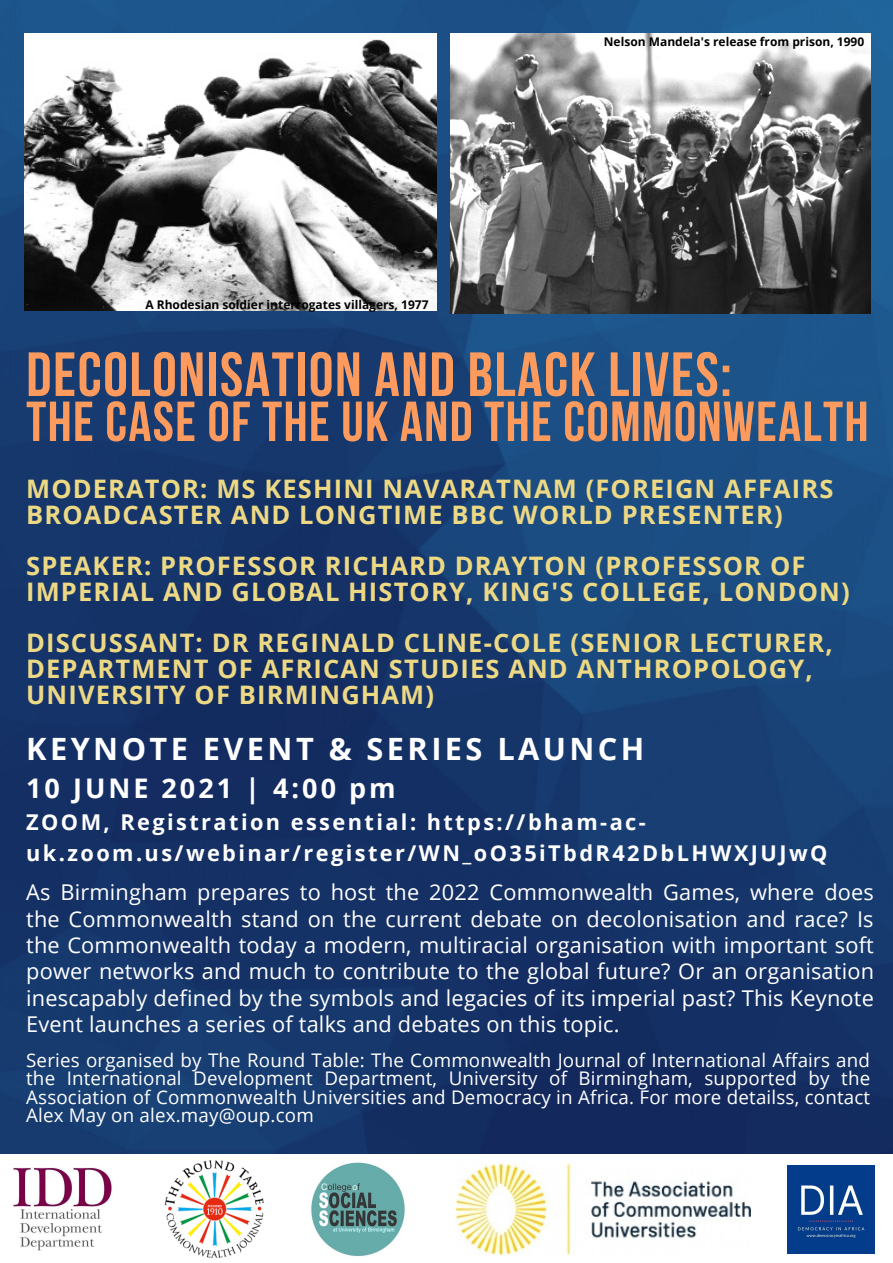
<style>
.page{position:relative;width:893px;height:1263px;background:#fff}
.page>*{position:absolute;margin:0;border:0;box-sizing:border-box;transform-origin:0 0}
.t1{font:700 62.25px "Bebas Neue";letter-spacing:.025em;color:#fd9b5e}
.t2{font:700 56.25px "Bebas Neue";letter-spacing:.025em;color:#fd9b5e}
.t3{font:700 30.75px "Open Sans";letter-spacing:.11em;color:#fff}
.t4{font:700 27px "Open Sans";letter-spacing:.11em;color:#fff}
.t5{font:700 25.5px/25.7px "Open Sans";letter-spacing:.045em;color:#edd884}
.t6{font:21.75px/26.5px "Open Sans";letter-spacing:.01em;color:#fff;text-align:justify}
.t7{font:700 21.75px/30.4px "Open Sans";letter-spacing:.11em;color:#fff}
.t8{font:18.75px/18.6px "Open Sans";letter-spacing:.01em;color:#fff;text-align:justify}
.t9{font:700 12px "Open Sans";color:#000}
</style>
<div class="page">
<img style="left:0;top:0;width:893px;height:1154px">
<img style="left:13px;top:1167px;width:99px;height:84px">
<img style="left:311px;top:1162px;width:94px;height:95px">
<img style="left:457px;top:1162px;width:293px;height:94px">
<img style="left:164px;top:1160px;width:100px;height:98px">
<img style="left:25px;top:34px;width:411px;height:277px">
<img style="left:450px;top:34px;width:421px;height:280px">
<img style="left:787px;top:1166px;width:87px;height:87px">
<p class="t9" style="left:145px;top:296px;width:285px">A Rhodesian soldier interrogates villagers, 1977</p>
<p class="t9" style="left:604px;top:33px;width:262px">Nelson Mandela's release from prison, 1990</p>
<p class="t1" style="left:26px;top:349px;width:707px">DECOLONISATION AND BLACK LIVES:</p>
<p class="t2" style="left:26px;top:399px;width:844px">THE CASE OF THE UK AND THE COMMONWEALTH</p>
<p class="t5" style="left:26px;top:475px;width:809px">MODERATOR: MS KESHINI NAVARATNAM (FOREIGN AFFAIRS<br>BROADCASTER AND LONGTIME BBC WORLD PRESENTER)</p>
<p class="t5" style="left:26px;top:552px;width:825px">SPEAKER: PROFESSOR RICHARD DRAYTON (PROFESSOR OF<br>IMPERIAL AND GLOBAL HISTORY, KING'S COLLEGE, LONDON)</p>
<p class="t5" style="left:26px;top:630px;width:808px">DISCUSSANT: DR REGINALD CLINE-COLE (SENIOR LECTURER,<br>DEPARTMENT OF AFRICAN STUDIES AND ANTHROPOLOGY,<br>UNIVERSITY OF BIRMINGHAM)</p>
<p class="t3" style="left:26px;top:727px;width:620px">KEYNOTE EVENT &amp; SERIES LAUNCH</p>
<p class="t4" style="left:26px;top:769px;width:371px">10 JUNE 2021 | 4:00 pm</p>
<p class="t7" style="left:26px;top:807px;width:802px">ZOOM, Registration essential: https://bham-ac&shy;uk.zoom.us/webinar/register/WN_oO35iTbdR42DbLHWXJUJwQ</p>
<p class="t6" style="left:26px;top:878px;width:849px">As Birmingham prepares to host the 2022 Commonwealth Games, where does the Commonwealth stand on the current debate on decolonisation and race? Is the Commonwealth today a modern, multiracial organisation with important soft power networks and much to contribute to the global future? Or an organisation inescapably defined by the symbols and legacies of its imperial past? This Keynote Event launches a series of talks and debates on this topic.</p>
<p class="t8" style="left:26px;top:1050px;width:845px">Series organised by The Round Table: The Commonwealth Journal of International Affairs and the International Development Department, University of Birmingham, supported by the Association of Commonwealth Universities and Democracy in Africa. For more detailss, contact Alex May on alex.may@oup.com</p>
</div>
